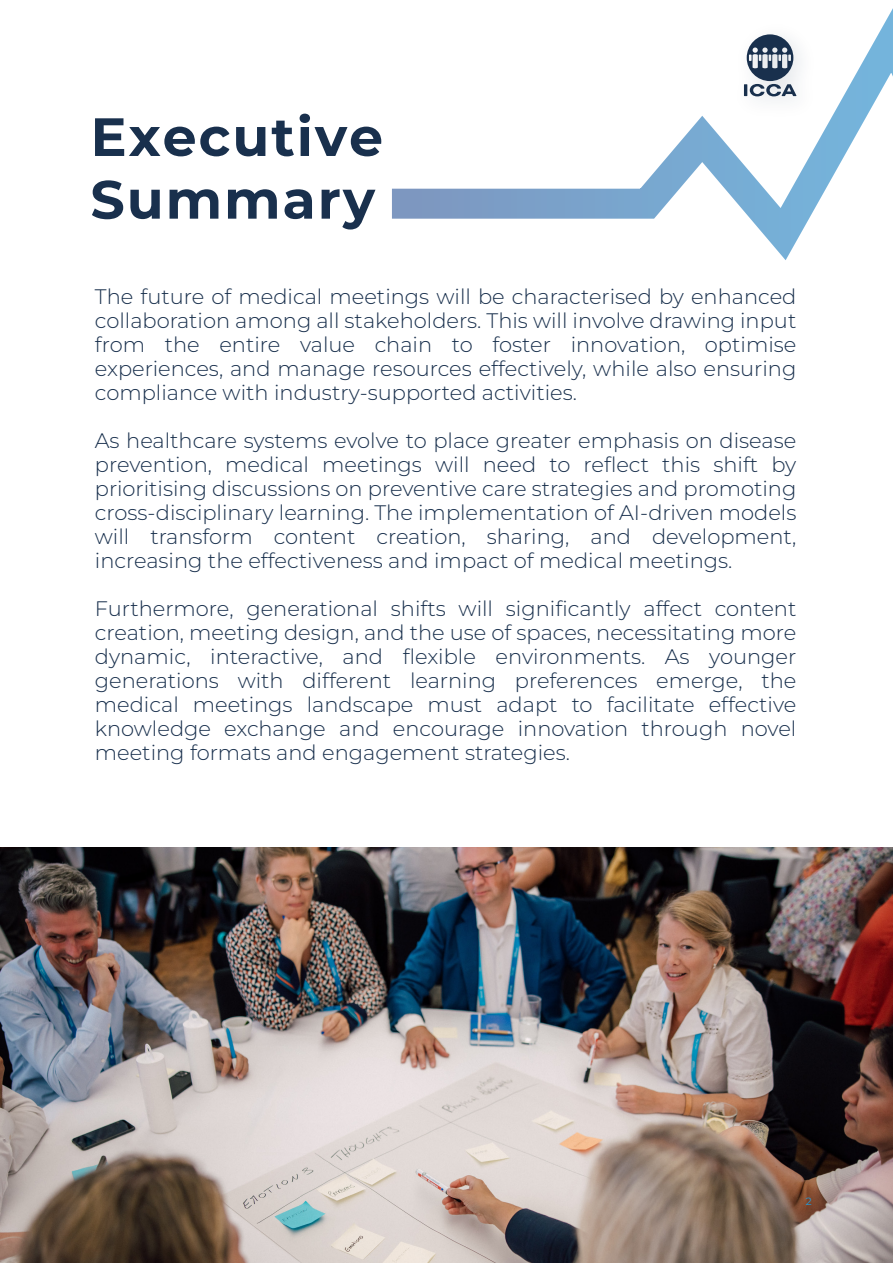
<style>
.page{position:relative;width:893px;height:1263px;background:#fff}
.page>*{position:absolute;margin:0;border:0;box-sizing:border-box;transform-origin:0 0}
.t1{font:700 53.85px/62.7px "Montserrat";letter-spacing:.035em;color:#19304d}
.t2{font:300 21px/24px "Montserrat";color:#19304d;text-align:justify}
.t3{font:100 10.5px "Montserrat";color:#229bd7}
</style>
<div class="page">
<svg style="left:392px;top:8px;width:501px;height:252px"></svg>
<img style="left:723px;top:14px;width:106px;height:115px">
<svg style="left:744px;top:34px;width:52px;height:62px"></svg>
<img style="left:0;top:848px;width:893px;height:415px">
<h1 class="t1" style="left:90px;top:103px;width:294px">Executive<br>Summary</h1>
<p class="t2" style="left:95px;top:283px;width:703px">The future of medical meetings will be characterised by enhanced collaboration among all stakeholders. This will involve drawing input from the entire value chain to foster innovation, optimise experiences, and manage resources effectively, while also ensuring compliance with industry-supported activities.</p>
<p class="t2" style="left:95px;top:427px;width:703px">As healthcare systems evolve to place greater emphasis on disease prevention, medical meetings will need to reflect this shift by prioritising discussions on preventive care strategies and promoting cross-disciplinary learning. The implementation of AI-driven models will transform content creation, sharing, and development, increasing the effectiveness and impact of medical meetings.</p>
<p class="t2" style="left:95px;top:596px;width:703px">Furthermore, generational shifts will significantly affect content creation, meeting design, and the use of spaces, necessitating more dynamic, interactive, and flexible environments. As younger generations with different learning preferences emerge, the medical meetings landscape must adapt to facilitate effective knowledge exchange and encourage innovation through novel meeting formats and engagement strategies.</p>
<p class="t3" style="left:806px;top:1194px;width:7px">2</p>
</div>
